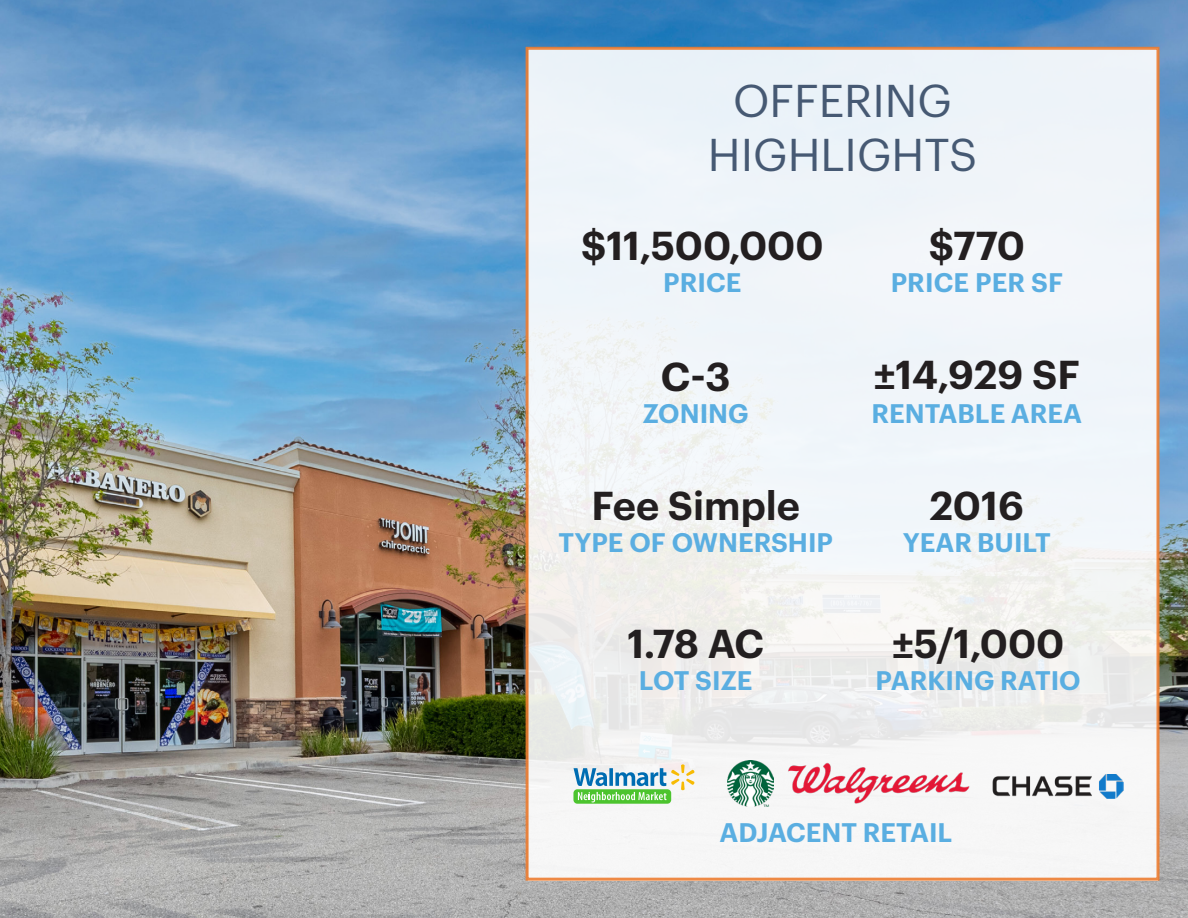
<style>
.page{position:relative;width:1188px;height:918px;background:#fff}
.page>*{position:absolute;margin:0;border:0;box-sizing:border-box;transform-origin:0 0}
.t1{font:45px "Graphik";color:#465973}
.t2{font:600 39.45px "Graphik";color:#231f20}
.t3{font:600 26.25px "Graphik";color:#5aaee1}
</style>
<div class="page">
<img style="left:0;top:0;width:1188px;height:918px">
<div style="left:528px;top:48px;width:629px;height:833px;background:linear-gradient(to bottom,#edf4fb,#f4f3f1)"></div>
<div style="left:526px;top:47px;width:634px;height:834px;border:3px solid #ed7d31"></div>
<div style="left:573px;top:789px;width:98px;height:15px;background:#4cc42e;border-radius:4px"></div>
<svg style="left:574px;top:764px;width:121px;height:38px"></svg>
<img style="left:992px;top:774px;width:131px;height:25px">
<img style="left:785px;top:759px;width:187px;height:48px">
<img style="left:728px;top:760px;width:46px;height:47px">
<p class="t1" style="left:733px;top:67px;width:220px">OFFERING</p>
<p class="t1" style="left:708px;top:121px;width:271px">HIGHLIGHTS</p>
<p class="t2" style="left:581px;top:216px;width:244px">$11,500,000</p>
<p class="t3" style="left:663px;top:262px;width:80px">PRICE</p>
<p class="t2" style="left:661px;top:347px;width:71px">C-3</p>
<p class="t3" style="left:643px;top:393px;width:107px">ZONING</p>
<p class="t2" style="left:591px;top:476px;width:210px">Fee Simple</p>
<p class="t3" style="left:558px;top:522px;width:276px">TYPE OF OWNERSHIP</p>
<p class="t2" style="left:627px;top:614px;width:138px">1.78 AC</p>
<p class="t3" style="left:639px;top:660px;width:115px">LOT SIZE</p>
<p class="t2" style="left:929px;top:216px;width:98px">$770</p>
<p class="t3" style="left:891px;top:262px;width:174px">PRICE PER SF</p>
<p class="t2" style="left:874px;top:344px;width:207px">±14,929 SF</p>
<p class="t3" style="left:871px;top:393px;width:212px">RENTABLE AREA</p>
<p class="t2" style="left:930px;top:476px;width:96px">2016</p>
<p class="t3" style="left:903px;top:522px;width:150px">YEAR BUILT</p>
<p class="t2" style="left:892px;top:614px;width:174px">±5/1,000</p>
<p class="t3" style="left:876px;top:660px;width:207px">PARKING RATIO</p>
<p class="t3" style="left:720px;top:812px;width:234px">ADJACENT RETAIL</p>
</div>
